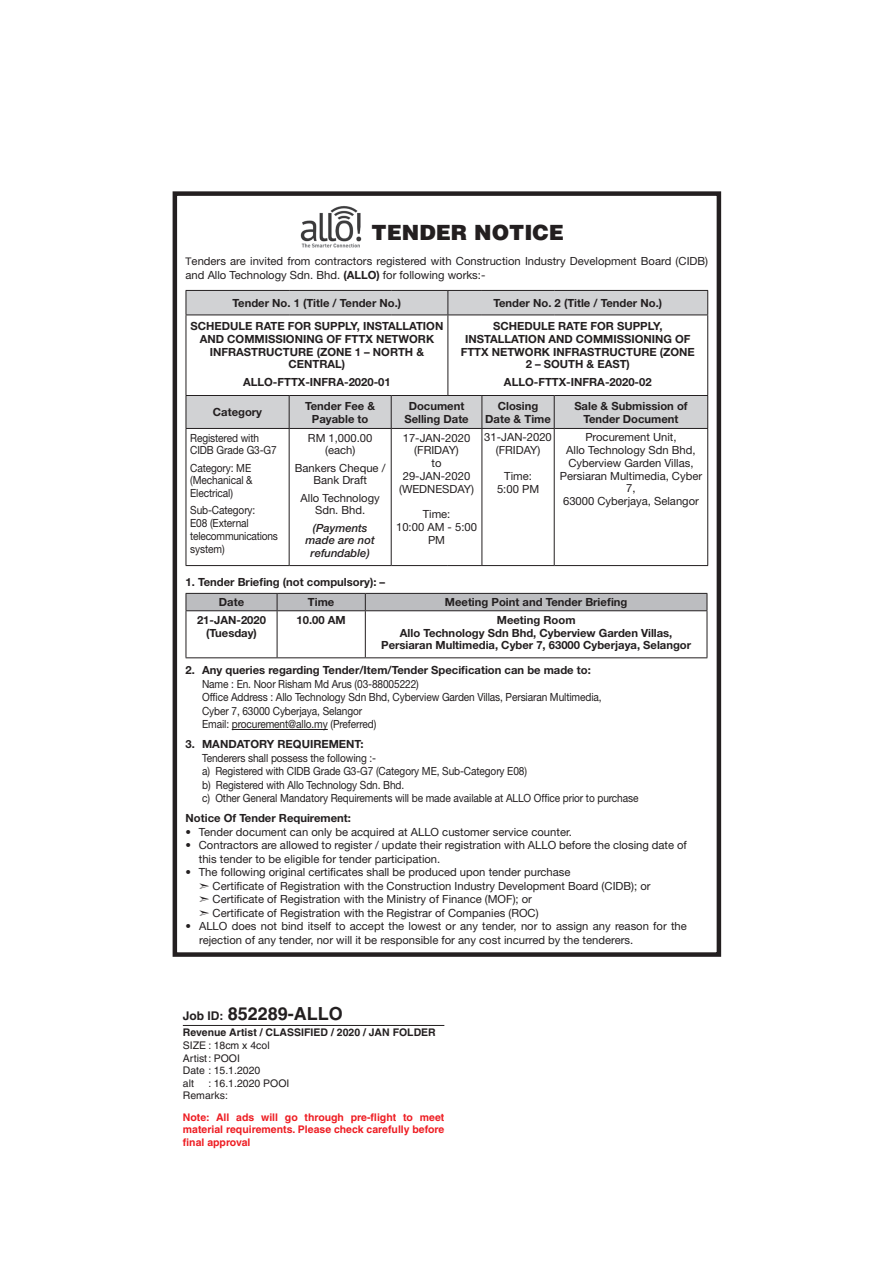
<style>
.page{position:relative;width:893px;height:1263px;background:#fff}
.page>*{position:absolute;margin:0;border:0;box-sizing:border-box;transform-origin:0 0}
.t1{font:900 21px "Helvetica";color:#231f20}
.t2{font:700 18px "Helvetica";color:#231f20}
.t3{font:11.25px/12.8px "Helvetica Neue";color:#231f20;text-align:center}
.t4{font:700 11.25px/12.8px "Helvetica Neue";color:#231f20;text-align:center}
.t5{font:11.25px/12.8px "Helvetica Neue";color:#231f20;scale:.9 1}
.t6{font:italic 500 11.25px/12.8px "Helvetica Neue";color:#231f20;text-align:center}
.t7{font:700 10.5px/12.6px "Helvetica";color:#ee1d23;text-align:justify}
.t8{font:10.5px/12.6px "Helvetica";color:#231f20}
.t9{font:700 10.5px "Helvetica";color:#231f20}
.s1{font-size:10.5px}
.s2{font-weight:700}
.s3{font-size:12px}
</style>
<div class="page">
<hr style="left:183px;top:1025px;width:261px;height:1px;background:#231f20">
<hr style="left:232px;top:729px;width:96px;height:1px;background:#231f20">
<div style="left:187px;top:396px;width:520px;height:32px;background:#d1d2d4"></div>
<hr style="left:186px;top:429px;width:1px;height:136px;background:#231f20">
<hr style="left:186px;top:565px;width:103px;height:1px;background:#231f20">
<hr style="left:289px;top:429px;width:1px;height:136px;background:#231f20">
<hr style="left:391px;top:429px;width:1px;height:136px;background:#231f20">
<hr style="left:482px;top:429px;width:1px;height:136px;background:#231f20">
<hr style="left:554px;top:429px;width:1px;height:136px;background:#231f20">
<hr style="left:707px;top:429px;width:1px;height:136px;background:#231f20">
<hr style="left:289px;top:565px;width:102px;height:1px;background:#231f20">
<hr style="left:391px;top:565px;width:57px;height:1px;background:#231f20">
<hr style="left:448px;top:565px;width:34px;height:1px;background:#231f20">
<hr style="left:482px;top:565px;width:72px;height:1px;background:#231f20">
<hr style="left:554px;top:565px;width:154px;height:1px;background:#231f20">
<hr style="left:186px;top:290px;width:103px;height:1px;background:#231f20">
<hr style="left:289px;top:290px;width:102px;height:1px;background:#231f20">
<hr style="left:391px;top:290px;width:57px;height:1px;background:#231f20">
<hr style="left:186px;top:395px;width:103px;height:1px;background:#231f20">
<hr style="left:186px;top:396px;width:1px;height:32px;background:#231f20">
<hr style="left:186px;top:428px;width:103px;height:1px;background:#231f20">
<hr style="left:289px;top:395px;width:102px;height:1px;background:#231f20">
<hr style="left:289px;top:396px;width:1px;height:32px;background:#231f20">
<hr style="left:289px;top:428px;width:102px;height:1px;background:#231f20">
<hr style="left:391px;top:395px;width:57px;height:1px;background:#231f20">
<hr style="left:391px;top:396px;width:1px;height:32px;background:#231f20">
<hr style="left:391px;top:428px;width:57px;height:1px;background:#231f20">
<hr style="left:448px;top:428px;width:34px;height:1px;background:#231f20">
<hr style="left:448px;top:290px;width:34px;height:1px;background:#231f20">
<hr style="left:482px;top:290px;width:72px;height:1px;background:#231f20">
<hr style="left:554px;top:290px;width:154px;height:1px;background:#231f20">
<hr style="left:448px;top:395px;width:34px;height:1px;background:#231f20">
<hr style="left:482px;top:395px;width:72px;height:1px;background:#231f20">
<hr style="left:482px;top:396px;width:1px;height:32px;background:#231f20">
<hr style="left:482px;top:428px;width:72px;height:1px;background:#231f20">
<svg style="left:186px;top:291px;width:522px;height:104px"></svg>
<hr style="left:707px;top:315px;width:1px;height:80px;background:#231f20">
<hr style="left:554px;top:395px;width:154px;height:1px;background:#231f20">
<hr style="left:554px;top:396px;width:1px;height:32px;background:#231f20">
<hr style="left:707px;top:396px;width:1px;height:32px;background:#231f20">
<hr style="left:554px;top:428px;width:154px;height:1px;background:#231f20">
<svg style="left:186px;top:593px;width:522px;height:18px;background:#b3b3b6"></svg>
<hr style="left:186px;top:610px;width:91px;height:1px;background:#231f20">
<hr style="left:186px;top:611px;width:1px;height:46px;background:#231f20">
<hr style="left:277px;top:610px;width:88px;height:1px;background:#231f20">
<hr style="left:277px;top:611px;width:1px;height:46px;background:#231f20">
<hr style="left:365px;top:610px;width:342px;height:1px;background:#231f20">
<hr style="left:365px;top:611px;width:1px;height:46px;background:#231f20">
<hr style="left:707px;top:611px;width:1px;height:46px;background:#231f20">
<hr style="left:186px;top:657px;width:91px;height:1px;background:#231f20">
<hr style="left:277px;top:657px;width:88px;height:1px;background:#231f20">
<hr style="left:365px;top:657px;width:342px;height:1px;background:#231f20">
<div style="left:173px;top:191px;width:548px;height:766px;border:4px solid #231f20"></div>
<img style="left:300px;top:206px;width:62px;height:42px">
<h1 class="t1" style="left:372px;top:219px;width:194px">TENDER NOTICE</h1>
<p class="t3" style="left:186px;top:253px;width:524px;line-height:14.2px;text-align:left"><span class="s1">T</span>enders are invited from contractors registered with Construction Industry Development Board (CIDB) and Allo Technology Sdn. Bhd. <span class="s2">(ALLO)</span> for following works:-</p>
<p class="t4" style="left:233px;top:296px;width:170px">Tender No. 1 (Title / Tender No.)</p>
<p class="t4" style="left:494px;top:296px;width:170px">Tender No. 2 (Title / Tender No.)</p>
<p class="t4" style="left:191px;top:319px;width:254px">SCHEDULE RATE FOR SUPPLY, INSTALLATION<br>AND COMMISSIONING OF FTTX NETWORK<br>INFRASTRUCTURE (ZONE 1 – NORTH &amp;<br>CENTRAL)</p>
<p class="t4" style="left:243px;top:375px;width:149px">ALLO-FTTX-INFRA-2020-01</p>
<p class="t4" style="left:461px;top:319px;width:236px">SCHEDULE RATE FOR SUPPLY,<br>INSTALLATION AND COMMISSIONING OF<br>FTTX NETWORK INFRASTRUCTURE (ZONE<br>2 – SOUTH &amp; EAST)</p>
<p class="t4" style="left:504px;top:375px;width:149px">ALLO-FTTX-INFRA-2020-02</p>
<p class="t4" style="left:213px;top:406px;width:51px">Category</p>
<p class="t4" style="left:305px;top:399px;width:72px">Tender Fee &amp;<br>Payable to</p>
<p class="t4" style="left:404px;top:399px;width:66px">Document<br>Selling Date</p>
<p class="t4" style="left:485px;top:399px;width:67px">Closing<br>Date &amp; Time</p>
<p class="t4" style="left:574px;top:399px;width:115px">Sale &amp; Submission of<br>Tender Document</p>
<p class="t5" style="left:190px;top:431px;width:98px">Registered with<br>CIDB Grade G3-G7</p>
<p class="t5" style="left:190px;top:461px;width:71px">Category: ME (Mechanical &amp;<br>Electrical)</p>
<p class="t5" style="left:190px;top:504px;width:99px">Sub-Category:<br>E08 (External telecommunications system)</p>
<p class="t3" style="left:484px;top:431px;width:69px">31-JAN-2020 (FRIDAY)</p>
<p class="t3" style="left:497px;top:469px;width:44px">Time:<br>5:00 PM</p>
<p class="t3" style="left:560px;top:431px;width:144px">Procurement Unit,<br>Allo Technology Sdn Bhd,<br>Cyberview Garden Villas,<br>Persiaran Multimedia, Cyber<br>7,<br>63000 Cyberjaya, Selangor</p>
<p class="t3" style="left:399px;top:431px;width:76px">17-JAN-2020 (FRIDAY)<br>to<br>29-JAN-2020 (WEDNESDAY)</p>
<p class="t3" style="left:396px;top:507px;width:82px">Time:<br>10:00 AM - 5:00<br>PM</p>
<p class="t3" style="left:308px;top:431px;width:66px">RM 1,000.00 (each)</p>
<p class="t3" style="left:295px;top:461px;width:92px">Bankers Cheque /<br>Bank Draft</p>
<p class="t3" style="left:301px;top:491px;width:81px">Allo Technology<br>Sdn. Bhd.</p>
<p class="t6" style="left:306px;top:521px;width:71px">(Payments made are not refundable)</p>
<p class="t4" style="left:219px;top:572px;width:168px;line-height:20.2px;text-align:left;text-indent:-33px">1. Tender Briefing (not compulsory): –<br>Date</p>
<p class="t4" style="left:308px;top:596px;width:28px">Time</p>
<p class="t4" style="left:445px;top:596px;width:184px">Meeting Point and Tender Briefing</p>
<p class="t4" style="left:197px;top:613px;width:70px">21-JAN-2020 (Tuesday)</p>
<p class="t4" style="left:297px;top:613px;width:51px">10.00 AM</p>
<p class="t4" style="left:381px;top:613px;width:312px">Meeting Room<br>Allo Technology Sdn Bhd, Cyberview Garden Villas,<br>Persiaran Multimedia, Cyber 7, 63000 Cyberjaya, Selangor</p>
<p class="t4" style="left:186px;top:664px;width:407px">2. Any queries regarding Tender/Item/Tender Specification can be made to:</p>
<p class="t5" style="left:202px;top:677px;width:445px;line-height:13.5px">Name : En. Noor Risham Md Arus (03-88005222)<br>Office Address : Allo Technology Sdn Bhd, Cyberview Garden Villas, Persiaran Multimedia, Cyber 7, 63000 Cyberjaya, Selangor<br>Email: procurement@allo.my (Preferred)</p>
<p class="t4" style="left:186px;top:737px;width:180px">3. MANDATORY REQUIREMENT:</p>
<p class="t5" style="left:202px;top:751px;width:486px;line-height:13.5px">Tenderers shall possess the following :-<br>a) Registered with CIDB Grade G3-G7 (Category ME, Sub-Category E08)<br>b) Registered with Allo Technology Sdn. Bhd.<br>c) Other General Mandatory Requirements will be made available at ALLO Office prior to purchase</p>
<p class="t4" style="left:186px;top:811px;width:167px">Notice Of Tender Requirement:</p>
<p class="t3" style="left:186px;top:825px;width:388px">• Tender document can only be acquired at ALLO customer service counter.</p>
<p class="t3" style="left:199px;top:838px;width:489px;line-height:13.5px;text-align:left;text-indent:-13px">• Contractors are allowed to register / update their registration with ALLO before the closing date of this tender to be eligible for tender participation.</p>
<p class="t3" style="left:199px;top:865px;width:453px;line-height:13.5px;text-align:left;text-indent:-14px">• The following original certificates shall be produced upon tender purchase<br>➣ Certificate of Registration with the Construction Industry Development Board (CIDB); or ➣ Certificate of Registration with the Ministry of Finance (MOF); or<br>➣ Certificate of Registration with the Registrar of Companies (ROC)</p>
<p class="t3" style="left:199px;top:919px;width:489px;line-height:13.5px;text-align:left;text-indent:-14px">• ALLO does not bind itself to accept the lowest or any tender, nor to assign any reason for the rejection of any tender, nor will it be responsible for any cost incurred by the tenderers.</p>
<h2 class="t2" style="left:183px;top:1002px;width:161px"><span class="s3">Job ID:</span> 852289-ALLO</h2>
<p class="t9" style="left:183px;top:1026px;width:254px">Revenue Artist / CLASSIFIED / 2020 / JAN FOLDER</p>
<p class="t8" style="left:183px;top:1039px;width:88px">SIZE : 18cm x 4col<br>Artist: POOI<br>Date : 15.1.2020 alt</p>
<p class="t8" style="left:183px;top:1077px;width:108px;text-indent:26px">: 16.1.2020 POOI<br>Remarks:</p>
<p class="t7" style="left:183px;top:1110px;width:263px">Note: All ads will go through pre-flight to meet material requirements. Please check carefully before final approval</p>
</div>
